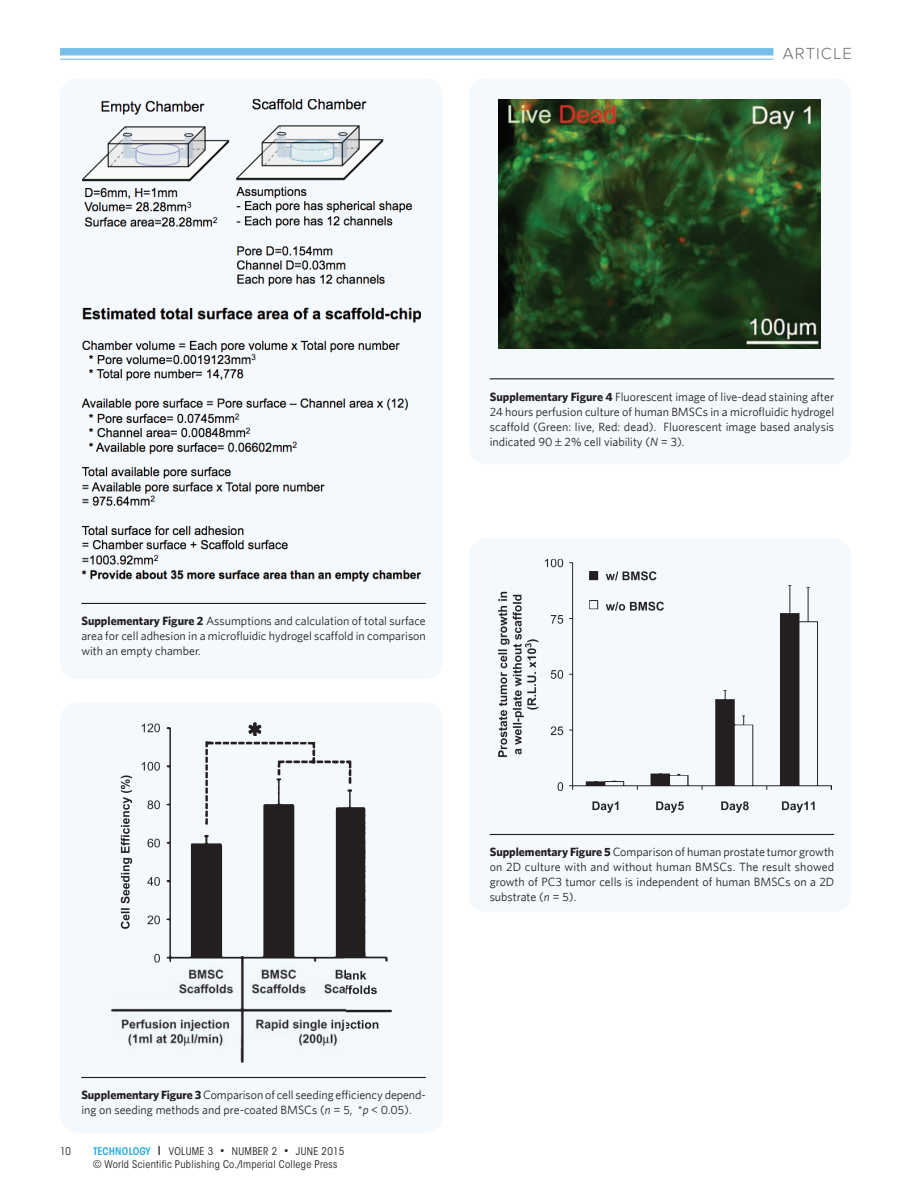
<style>
.page{position:relative;width:919px;height:1193px;background:#fff}
.page>*{position:absolute;margin:0;border:0;box-sizing:border-box;transform-origin:0 0}
.t1{font:300 16.65px "Proxima Nova";letter-spacing:.065em;color:#6c6d70}
.t2{font:12px/15px "Whitney";color:#231f20;text-align:justify}
.t3{font:condensed 10.5px/13.5px "ITC Avant Garde Std";letter-spacing:.03em;color:#231f20}
.s1{font-weight:700}
.s2{font-style:italic}
.s3{font-weight:600;color:#24aae1}
.s4{font-weight:500;font-stretch:normal;font-size:12px}
.s5{font-size:12px}
</style>
<div class="page">
<div style="left:60px;top:48px;width:713px;height:7px;background:#77bee9"></div>
<hr style="left:60px;top:59px;width:713px;height:1px;background:#77bee9">
<div style="left:60px;top:78px;width:382px;height:601px;background:#f4f9fd;border-radius:18px"></div>
<img style="left:82px;top:99px;width:338px;height:482px">
<hr style="left:81px;top:603px;width:344px;height:1px;background:#231f20">
<div style="left:60px;top:702px;width:382px;height:430px;background:#f4f9fd;border-radius:18px"></div>
<img style="left:112px;top:722px;width:279px;height:339px">
<hr style="left:81px;top:1076px;width:344px;height:1px;background:#231f20">
<div style="left:468px;top:78px;width:382px;height:386px;background:#f4f9fd;border-radius:18px"></div>
<img style="left:498px;top:99px;width:322px;height:250px">
<hr style="left:489px;top:378px;width:344px;height:1px;background:#231f20">
<div style="left:468px;top:538px;width:382px;height:374px;background:#f4f9fd;border-radius:18px"></div>
<img style="left:498px;top:559px;width:333px;height:253px">
<hr style="left:489px;top:833px;width:344px;height:2px;background:#231f20">
<h1 class="t1" style="left:782px;top:48px;width:70px">ARTICLE</h1>
<p class="t2" style="left:489px;top:390px;width:346px"><span class="s1">Supplementary Figure 4</span> Fluorescent image of live-dead staining after 24 hours perfusion culture of human BMSCs in a microfluidic hydrogel scaffold (Green: live, Red: dead). Fluorescent image based analysis indicated 90 2% cell viability (<span class="s2">N</span> = 3).</p>
<p class="t2" style="left:81px;top:614px;width:346px"><span class="s1">Supplementary Figure 2</span> Assumptions and calculation of total surface area for cell adhesion in a microfluidic hydrogel scaffold in comparison with an empty chamber.</p>
<p class="t2" style="left:489px;top:845px;width:346px"><span class="s1">Supplementary Figure 5</span> Comparison of human prostate tumor growth on 2D culture with and without human BMSCs. The result showed growth of PC3 tumor cells is independent of human BMSCs on a 2D substrate (<span class="s2">n</span> = 5).</p>
<p class="t2" style="left:81px;top:1088px;width:346px"><span class="s1">Supplementary Figure 3</span> Comparison of cell seeding efficiency depend&shy;ing on seeding methods and pre-coated BMSCs (<span class="s2">n</span> = 5, *<span class="s2">p</span> &lt; 0.05).</p>
<p class="t3" style="left:60px;top:1145px;width:12px">10</p>
<p class="t3" style="left:93px;top:1144px;width:253px"><span class="s3">TECHNOLOGY</span> <span class="s4">l</span> VOLUME 3 <span class="s5">•</span> NUMBER 2 <span class="s5">•</span> JUNE 2015 © World Scientific Publishing Co./Imperial College Press</p>
</div>
